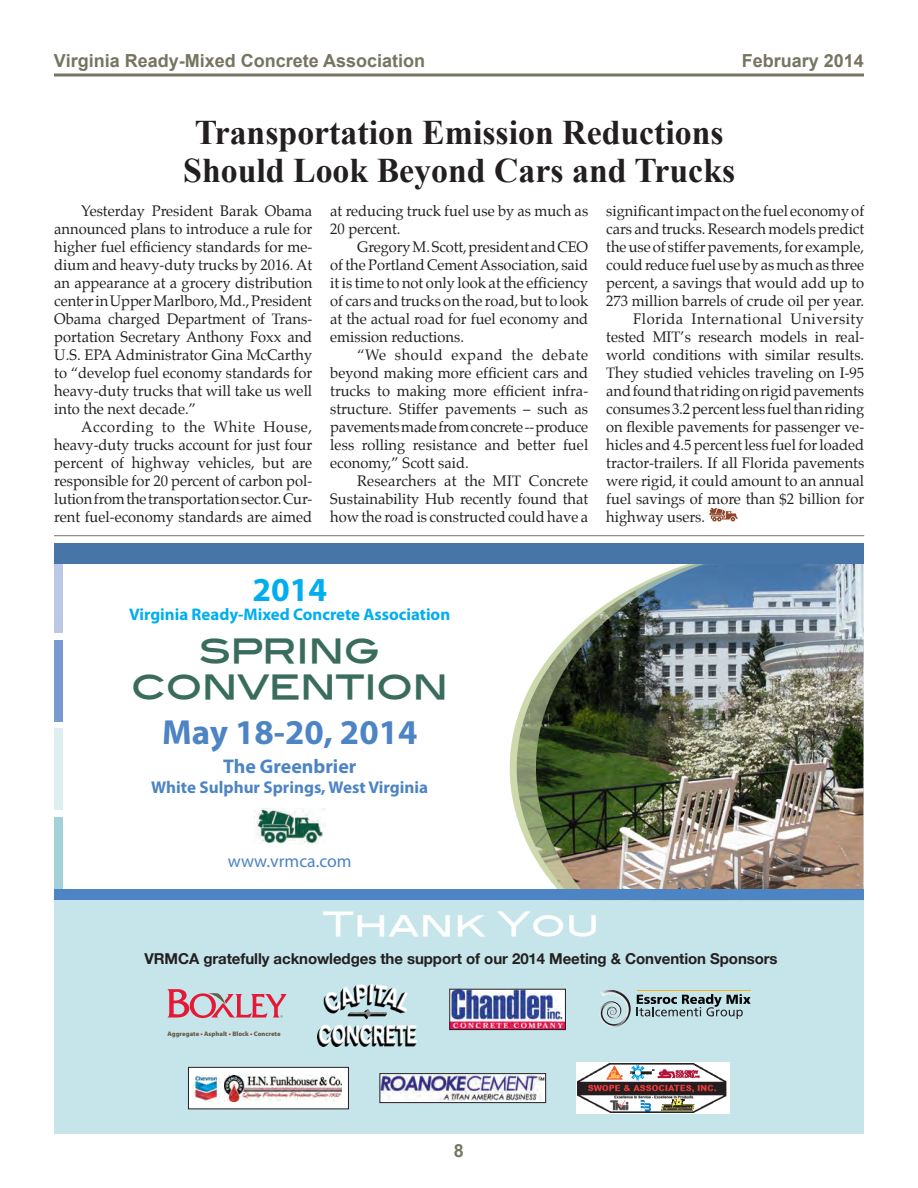
<style>
.page{position:relative;width:918px;height:1188px;background:#fff}
.page>*{position:absolute;margin:0;border:0;box-sizing:border-box;transform-origin:0 0}
.t1{font:39.3px "Blair Md ITCTT Medium";letter-spacing:-.025em;color:#396c5d}
.t2{font:700 34.95px "Myriad Pro";color:#4d84c4}
.headline{font:700 34.5px/37.5px "Times New Roman";color:#231f20;text-align:center}
.t3{font:700 33.6px "Myriad Pro";color:#00aeef}
.t4{font:33.45px "Blair Md ITCTT Medium";color:#fff;scale:1.11 1}
.t5{font:700 19.8px "Myriad Pro";color:#4d84c4}
.t6{font:700 18px "Arial";color:#767561}
.t7{font:17.7px "Myriad Pro";color:#4d84c4}
.t8{font:700 17.1px "Myriad Pro";color:#4d84c4}
.t9{font:700 16.8px "Myriad Pro";color:#00aeef}
.VRMCA_Story_Body{font:15px/18px "Palatino";color:#231f20;text-align:justify}
.subheads{font:700 15px "Helvetica Neue";letter-spacing:-.005em;color:#231f20}
.t10{font:900 6.45px "Myriad Pro";color:#685d49}
.s1{color:#e51836}
</style>
<div class="page">
<hr style="left:54px;top:73px;width:810px;height:3px;background:#767561">
<div style="left:54px;top:891px;width:810px;height:243px;background:#c5e5ea"></div>
<img style="left:452px;top:991px;width:112px;height:37px">
<div style="left:450px;top:989px;width:116px;height:41px;border:1px solid #231f20"></div>
<svg style="left:599px;top:990px;width:32px;height:37px"></svg>
<hr style="left:637px;top:990px;width:113px;height:1px;background:#faab1a">
<svg style="left:637px;top:994px;width:114px;height:25px"></svg>
<svg style="left:167px;top:989px;width:120px;height:29px"></svg>
<img style="left:317px;top:984px;width:99px;height:62px">
<div style="left:188px;top:1067px;width:160px;height:42px;background:#fff"></div>
<div style="left:188px;top:1067px;width:161px;height:42px;border:1px solid #231f20"></div>
<img style="left:192px;top:1074px;width:28px;height:28px">
<img style="left:225px;top:1076px;width:117px;height:25px">
<img style="left:382px;top:1075px;width:162px;height:26px">
<div style="left:380px;top:1073px;width:166px;height:30px;border:1px solid #231f20"></div>
<img style="left:577px;top:1063px;width:153px;height:51px">
<svg style="left:709px;top:508px;width:29px;height:14px"></svg>
<div style="left:54px;top:552px;width:9px;height:81px;background:#bbc9e6"></div>
<div style="left:54px;top:640px;width:9px;height:82px;background:#779bd0"></div>
<div style="left:54px;top:729px;width:9px;height:81px;background:#ddeff0"></div>
<div style="left:54px;top:817px;width:9px;height:82px;background:#a0d2d7"></div>
<img style="left:517px;top:564px;width:347px;height:336px">
<img style="left:536px;top:564px;width:327px;height:326px">
<div style="left:54px;top:890px;width:809px;height:10px;background:#4d84c4"></div>
<img style="left:254px;top:808px;width:72px;height:35px">
<div style="left:54px;top:543px;width:810px;height:21px;background:#4775a7"></div>
<hr style="left:54px;top:535px;width:810px;height:1px;background:#767561">
<p class="t6" style="left:54px;top:49px;width:373px">Virginia Ready-Mixed Concrete Association</p>
<p class="t6" style="left:742px;top:49px;width:124px">February 2014</p>
<p class="headline" style="left:183px;top:113px;width:554px">Transportation Emission Reductions<br>Should Look Beyond Cars and Trucks</p>
<p class="VRMCA_Story_Body" style="left:54px;top:202px;width:260px;text-indent:27px">Yesterday President Barak Obama announced plans to introduce a rule for higher fuel efficiency standards for me&shy;dium and heavy-duty trucks by 2016. At an appearance at a grocery distribution center in Upper Marlboro, Md., President Obama charged Department of Trans&shy;portation Secretary Anthony Foxx and U.S. EPA Administrator Gina McCarthy to “develop fuel economy standards for heavy-duty trucks that will take us well into the next decade.”</p>
<p class="VRMCA_Story_Body" style="left:54px;top:418px;width:260px;text-indent:27px">According to the White House, heavy-duty trucks account for just four percent of highway vehicles, but are responsible for 20 percent of carbon pol&shy;lution from the transportation sector. Cur&shy;rent fuel-economy standards are aimed</p>
<p class="VRMCA_Story_Body" style="left:606px;top:202px;width:260px">significant impact on the fuel economy of cars and trucks. Research models predict the use of stiffer pavements, for example, could reduce fuel use by as much as three percent, a savings that would add up to 273 million barrels of crude oil per year.</p>
<p class="VRMCA_Story_Body" style="left:606px;top:310px;width:260px;text-indent:27px">Florida International University tested MIT’s research models in real&shy;world conditions with similar results.<br>They studied vehicles traveling on I-95 and found that riding on rigid pavements consumes 3.2 percent less fuel than riding on flexible pavements for passenger ve&shy;hicles and 4.5 percent less fuel for loaded tractor-trailers. If all Florida pavements were rigid, it could amount to an annual fuel savings of more than $2 billion for highway users.</p>
<p class="VRMCA_Story_Body" style="left:330px;top:202px;width:259px">at reducing truck fuel use by as much as<br>20 percent.</p>
<p class="VRMCA_Story_Body" style="left:330px;top:238px;width:260px;text-indent:27px">Gregory M. Scott, president and CEO of the Portland Cement Association, said it is time to not only look at the efficiency of cars and trucks on the road, but to look at the actual road for fuel economy and emission reductions.</p>
<p class="VRMCA_Story_Body" style="left:330px;top:346px;width:260px;text-indent:27px">“We should expand the debate beyond making more efficient cars and trucks to making more efficient infra&shy;structure. Stiffer pavements – such as pavements made from concrete -- produce less rolling resistance and better fuel economy,” Scott said.</p>
<p class="VRMCA_Story_Body" style="left:330px;top:472px;width:260px;text-indent:27px">Researchers at the MIT Concrete Sustainability Hub recently found that how the road is constructed could have a</p>
<p class="t3" style="left:252px;top:567px;width:76px">2014</p>
<p class="t9" style="left:129px;top:603px;width:322px">Virginia Ready-Mixed Concrete Association</p>
<p class="t1" style="left:199px;top:617px;width:183px">spring</p>
<p class="t1" style="left:131px;top:653px;width:319px">convention</p>
<p class="t2" style="left:162px;top:709px;width:257px">May 18-20, 2014</p>
<p class="t5" style="left:223px;top:754px;width:135px">The Greenbrier</p>
<p class="t8" style="left:151px;top:776px;width:278px">White Sulphur Springs, West Virginia</p>
<p class="t7" style="left:228px;top:850px;width:125px">www.vrmca.com</p>
<p class="t4" style="left:322px;top:897px;width:251px">Thank You</p>
<p class="subheads" style="left:144px;top:949px;width:635px">VRMCA gratefully acknowledges the support of our 2014 Meeting &amp; Convention Sponsors</p>
<p class="t10" style="left:167px;top:1030px;width:115px">Aggregate <span class="s1">•</span> Asphalt <span class="s1">•</span> Block <span class="s1">•</span> Concrete</p>
<p class="t6" style="left:454px;top:1139px;width:12px">8</p>
</div>
